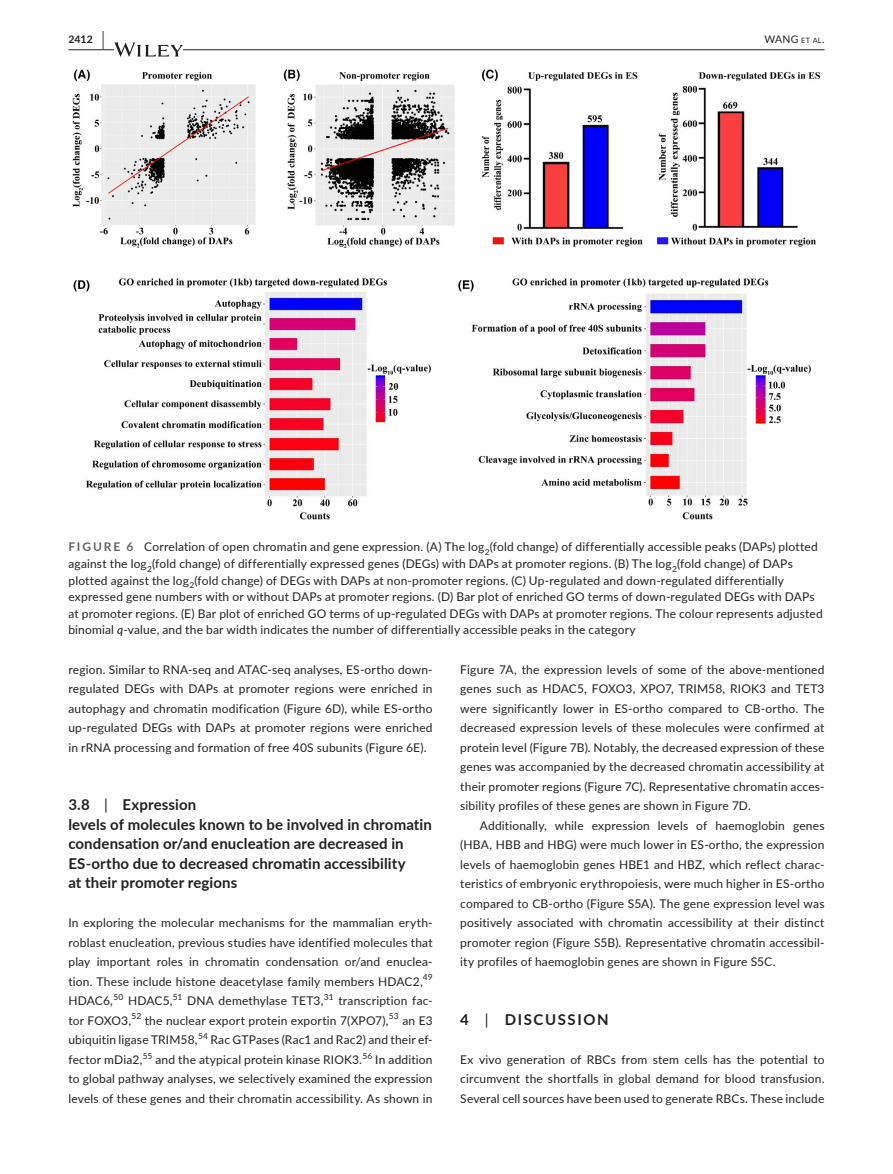
<style>
.page{position:relative;width:893px;height:1174px;background:#fff}
.page>*{position:absolute;margin:0;border:0;box-sizing:border-box;transform-origin:0 0}
.t1{font:700 15px/19.5px "Lato";letter-spacing:.01em;color:#231f20}
.t2{font:700 15px "Lato";letter-spacing:.11em;color:#231f20}
.t3{font:12px/19.5px "Lato";letter-spacing:.015em;color:#231f20;text-align:justify}
.t4{font:10.5px "Lato";color:#231f20}
.t5{font:700 10.5px "Lato";color:#231f20}
.t6{font:8.4px "Lato";color:#231f20}
.s1{font-size:19.5px}
.s2{font-size:7.35px}
.s3{font-weight:700;color:#636366}
.s4{font-style:italic}
.s5{font-weight:400}
</style>
<div class="page">
<hr style="left:68px;top:49px;width:756px;height:1px;background:#231f20">
<svg style="left:114px;top:42px;width:69px;height:15px"></svg>
<img style="left:72px;top:69px;width:749px;height:450px">
<p class="t5" style="left:68px;top:31px;width:37px">2412 <span class="s1">|</span></p>
<p class="t4" style="left:765px;top:31px;width:61px">WANG <span class="s2">et al</span>.</p>
<p class="t3" style="left:68px;top:538px;width:756px;line-height:16.5px;text-align:left"><span class="s3">FIGURE 6</span> Correlation of open chromatin and gene expression. (A) The log<sub>2</sub>(fold change) of differentially accessible peaks (DAPs) plotted against the log<sub>2</sub>(fold change) of differentially expressed genes (DEGs) with DAPs at promoter regions. (B) The log<sub>2</sub>(fold change) of DAPs plotted against the log<sub>2</sub>(fold change) of DEGs with DAPs at non-promoter regions. (C) Up-regulated and down-regulated differentially expressed gene numbers with or without DAPs at promoter regions. (D) Bar plot of enriched GO terms of down-regulated DEGs with DAPs at promoter regions. (E) Bar plot of enriched GO terms of up-regulated DEGs with DAPs at promoter regions. The colour represents adjusted binomial <span class="s4">q</span>-value, and the bar width indicates the number of differentially accessible peaks in the category</p>
<p class="t3" style="left:68px;top:659px;width:366px">region. Similar to RNA-seq and ATAC-seq analyses, ES-ortho down&shy;regulated DEGs with DAPs at promoter regions were enriched in autophagy and chromatin modification (Figure 6D), while ES-ortho up-regulated DEGs with DAPs at promoter regions were enriched in rRNA processing and formation of free 40S subunits (Figure 6E).</p>
<p class="t1" style="left:68px;top:794px;width:365px">3.8 <span class="s5">|</span> Expression<br>levels of molecules known to be involved in chromatin condensation or/and enucleation are decreased in ES-ortho due to decreased chromatin accessibility<br>at their promoter regions</p>
<p class="t3" style="left:68px;top:912px;width:366px">In exploring the molecular mechanisms for the mammalian eryth&shy;roblast enucleation, previous studies have identified molecules that play important roles in chromatin condensation or/and enuclea&shy;tion. These include histone deacetylase family members HDAC2,</p>
<p class="t6" style="left:423px;top:971px;width:11px">49</p>
<p class="t3" style="left:68px;top:990px;width:366px">HDAC6,<sup>50</sup> HDAC5,<sup>51</sup> DNA demethylase TET3,<sup>31</sup> transcription fac&shy;tor FOXO3,<sup>52</sup> the nuclear export protein exportin 7(XPO7),<sup>53</sup> an E3 ubiquitin ligase TRIM58,<sup>54</sup> Rac GTPases (Rac1 and Rac2) and their ef&shy;fector mDia2,<sup>55</sup> and the atypical protein kinase RIOK3.<sup>56</sup> In addition to global pathway analyses, we selectively examined the expression levels of these genes and their chromatin accessibility. As shown in</p>
<p class="t3" style="left:460px;top:659px;width:366px">Figure 7A, the expression levels of some of the above-mentioned genes such as HDAC5, FOXO3, XPO7, TRIM58, RIOK3 and TET3 were significantly lower in ES-ortho compared to CB-ortho. The decreased expression levels of these molecules were confirmed at protein level (Figure 7B). Notably, the decreased expression of these genes was accompanied by the decreased chromatin accessibility at their promoter regions (Figure 7C). Representative chromatin acces&shy;sibility profiles of these genes are shown in Figure 7D.</p>
<p class="t3" style="left:460px;top:815px;width:366px;text-indent:20px">Additionally, while expression levels of haemoglobin genes (HBA, HBB and HBG) were much lower in ES-ortho, the expression levels of haemoglobin genes HBE1 and HBZ, which reflect charac&shy;teristics of embryonic erythropoiesis, were much higher in ES-ortho compared to CB-ortho (Figure S5A). The gene expression level was positively associated with chromatin accessibility at their distinct promoter region (Figure S5B). Representative chromatin accessibil&shy;ity profiles of haemoglobin genes are shown in Figure S5C.</p>
<p class="t2" style="left:460px;top:1008px;width:150px">4 <span class="s5">|</span> DISCUSSION</p>
<p class="t3" style="left:460px;top:1049px;width:366px">Ex vivo generation of RBCs from stem cells has the potential to circumvent the shortfalls in global demand for blood transfusion.<br>Several cell sources have been used to generate RBCs. These include</p>
</div>
